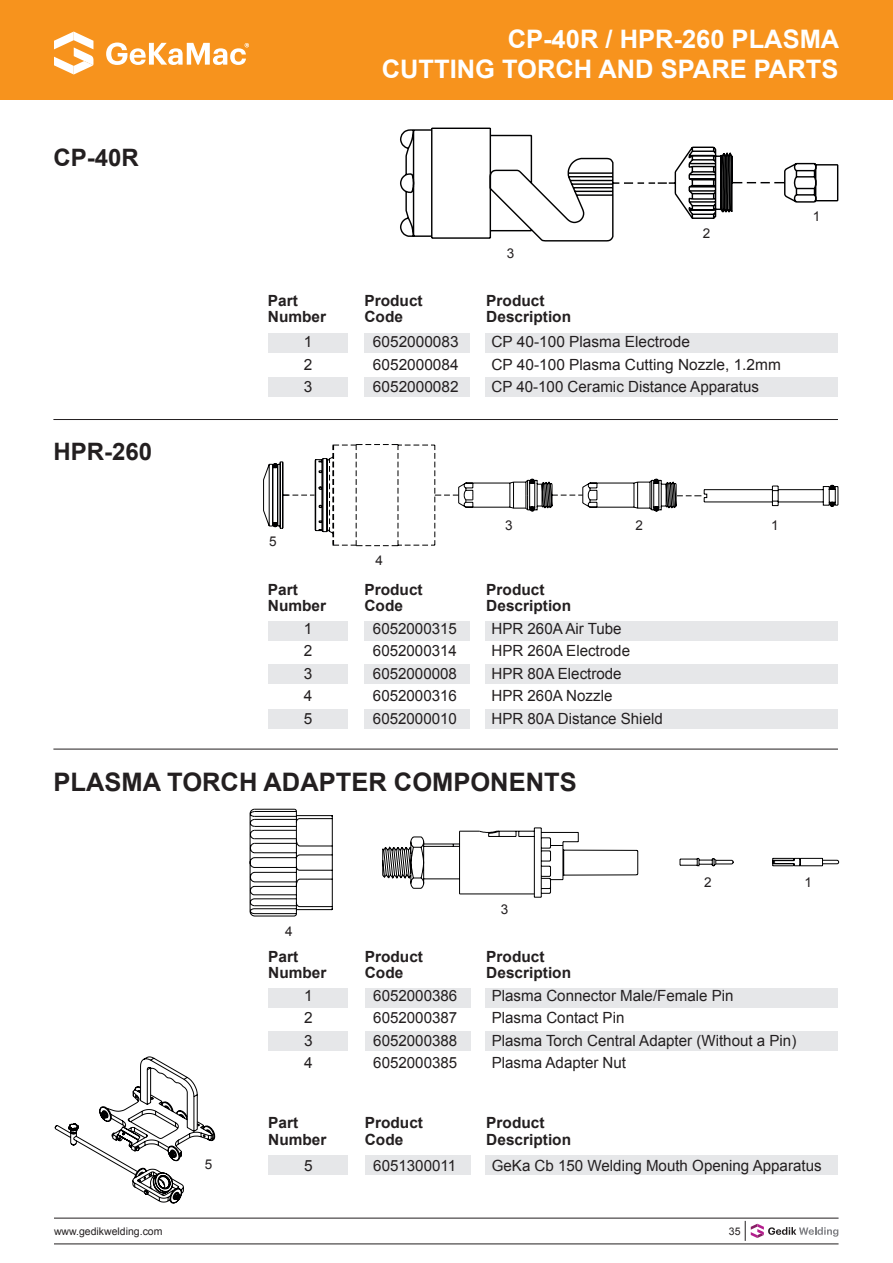
<style>
.page{position:relative;width:893px;height:1263px;background:#fff}
.page>*{position:absolute;margin:0;border:0;box-sizing:border-box;transform-origin:0 0}
.t1{font:700 25.5px/30px "Arial";color:#fff;text-align:right}
.t2{font:700 25.5px "Arial";color:#231f20}
.t3{font:700 24px "Arial";color:#231f20}
.t4{font:15.45px/22.5px "Arial";color:#231f20;text-align:justify}
.t5{font:700 15.45px/16.5px "Arial";color:#231f20}
.t6{font:13.5px "Arial";color:#231f20}
.t7{font:10.5px "Arial";color:#231f20}
</style>
<div class="page">
<hr style="left:54px;top:1218px;width:784px;height:1px;background:#231f20">
<hr style="left:54px;top:1244px;width:784px;height:1px;background:#231f20">
<svg style="left:745px;top:1221px;width:93px;height:20px"></svg>
<div style="left:0;top:0;width:893px;height:100px;background:#f7931d"></div>
<svg style="left:54px;top:32px;width:39px;height:43px"></svg>
<svg style="left:106px;top:43px;width:143px;height:22px"></svg>
<div style="left:364px;top:333px;width:106px;height:19px;background:#e6e7e9"></div>
<div style="left:365px;top:988px;width:105px;height:19px;background:#e6e7e9"></div>
<div style="left:365px;top:1156px;width:105px;height:19px;background:#e6e7e9"></div>
<div style="left:268px;top:333px;width:79px;height:19px;background:#e6e7e9"></div>
<div style="left:268px;top:988px;width:79px;height:19px;background:#e6e7e9"></div>
<div style="left:268px;top:1156px;width:79px;height:19px;background:#e6e7e9"></div>
<div style="left:364px;top:378px;width:106px;height:19px;background:#e6e7e9"></div>
<div style="left:365px;top:1031px;width:105px;height:19px;background:#e6e7e9"></div>
<div style="left:268px;top:378px;width:79px;height:19px;background:#e6e7e9"></div>
<div style="left:268px;top:1031px;width:79px;height:19px;background:#e6e7e9"></div>
<div style="left:485px;top:333px;width:353px;height:19px;background:#e6e7e9"></div>
<div style="left:486px;top:988px;width:352px;height:19px;background:#e6e7e9"></div>
<div style="left:486px;top:1156px;width:352px;height:19px;background:#e6e7e9"></div>
<div style="left:485px;top:378px;width:353px;height:19px;background:#e6e7e9"></div>
<div style="left:486px;top:1031px;width:352px;height:19px;background:#e6e7e9"></div>
<div style="left:364px;top:621px;width:106px;height:19px;background:#e6e7e9"></div>
<div style="left:268px;top:621px;width:79px;height:19px;background:#e6e7e9"></div>
<div style="left:364px;top:664px;width:106px;height:19px;background:#e6e7e9"></div>
<div style="left:364px;top:709px;width:106px;height:19px;background:#e6e7e9"></div>
<div style="left:268px;top:664px;width:79px;height:19px;background:#e6e7e9"></div>
<div style="left:268px;top:709px;width:79px;height:19px;background:#e6e7e9"></div>
<div style="left:485px;top:621px;width:353px;height:19px;background:#e6e7e9"></div>
<div style="left:485px;top:664px;width:353px;height:19px;background:#e6e7e9"></div>
<div style="left:485px;top:709px;width:353px;height:19px;background:#e6e7e9"></div>
<hr style="left:53px;top:419px;width:785px;height:1px;background:#231f20">
<hr style="left:53px;top:749px;width:785px;height:1px;background:#231f20">
<svg style="left:400px;top:127px;width:439px;height:115px"></svg>
<svg style="left:399px;top:444px;width:440px;height:102px"></svg>
<svg style="left:263px;top:444px;width:136px;height:102px"></svg>
<svg style="left:250px;top:809px;width:83px;height:107px"></svg>
<svg style="left:254px;top:809px;width:585px;height:97px"></svg>
<svg style="left:54px;top:1056px;width:161px;height:148px"></svg>
<h2 class="t3" style="left:53px;top:142px;width:87px">CP-40R</h2>
<h2 class="t3" style="left:53px;top:436px;width:100px">HPR-260</h2>
<h1 class="t1" style="left:382px;top:25px;width:459px">CP-40R / HPR-260 PLASMA<br>CUTTING TORCH AND SPARE PARTS</h1>
<p class="t5" style="left:268px;top:293px;width:60px">Part<br>Number</p>
<p class="t4" style="left:304px;top:331px;width:10px">1<br>2<br>3</p>
<p class="t5" style="left:364px;top:293px;width:60px">Product<br>Code</p>
<p class="t6" style="left:507px;top:245px;width:9px">3</p>
<p class="t5" style="left:486px;top:293px;width:86px">Product<br>Description</p>
<p class="t6" style="left:703px;top:224px;width:9px">2</p>
<p class="t4" style="left:373px;top:331px;width:87px">6052000083</p>
<p class="t4" style="left:491px;top:331px;width:200px">CP 40-100 Plasma Electrode</p>
<p class="t4" style="left:373px;top:353px;width:87px">6052000084</p>
<p class="t4" style="left:491px;top:353px;width:291px">CP 40-100 Plasma Cutting Nozzle, 1.2mm</p>
<p class="t4" style="left:373px;top:376px;width:87px">6052000082</p>
<p class="t4" style="left:491px;top:376px;width:269px">CP 40-100 Ceramic Distance Apparatus</p>
<p class="t6" style="left:813px;top:208px;width:9px">1</p>
<p class="t6" style="left:269px;top:533px;width:9px">5</p>
<p class="t6" style="left:376px;top:551px;width:9px">4</p>
<p class="t6" style="left:505px;top:517px;width:9px">3</p>
<p class="t6" style="left:635px;top:517px;width:9px">2</p>
<p class="t6" style="left:771px;top:517px;width:9px">1</p>
<p class="t5" style="left:268px;top:582px;width:60px">Part<br>Number</p>
<p class="t5" style="left:486px;top:582px;width:86px">Product<br>Description</p>
<p class="t5" style="left:364px;top:582px;width:60px">Product<br>Code</p>
<p class="t4" style="left:304px;top:617px;width:10px">1<br>2<br>3<br>4<br>5</p>
<p class="t4" style="left:373px;top:617px;width:86px">6052000315</p>
<p class="t4" style="left:491px;top:617px;width:132px">HPR 260A Air Tube</p>
<p class="t4" style="left:373px;top:640px;width:86px">6052000314</p>
<p class="t4" style="left:491px;top:640px;width:140px">HPR 260A Electrode</p>
<p class="t4" style="left:373px;top:662px;width:86px">6052000008</p>
<p class="t4" style="left:491px;top:662px;width:132px">HPR 80A Electrode</p>
<p class="t4" style="left:373px;top:685px;width:86px">6052000316</p>
<p class="t4" style="left:491px;top:685px;width:122px">HPR 260A Nozzle</p>
<p class="t4" style="left:373px;top:707px;width:86px">6052000010</p>
<p class="t4" style="left:491px;top:707px;width:173px">HPR 80A Distance Shield</p>
<h1 class="t2" style="left:53px;top:765px;width:525px">PLASMA TORCH ADAPTER COMPONENTS</h1>
<p class="t6" style="left:285px;top:922px;width:9px">4</p>
<p class="t5" style="left:268px;top:949px;width:60px">Part<br>Number</p>
<p class="t5" style="left:365px;top:949px;width:60px">Product<br>Code</p>
<p class="t6" style="left:501px;top:901px;width:9px">3</p>
<p class="t5" style="left:486px;top:949px;width:86px">Product<br>Description</p>
<p class="t6" style="left:704px;top:873px;width:9px">2</p>
<p class="t6" style="left:804px;top:873px;width:9px">1</p>
<p class="t6" style="left:205px;top:1155px;width:9px">5</p>
<p class="t4" style="left:304px;top:984px;width:10px">1<br>2<br>3<br>4</p>
<p class="t4" style="left:373px;top:984px;width:86px">6052000386</p>
<p class="t4" style="left:492px;top:984px;width:243px">Plasma Connector Male/Female Pin</p>
<p class="t4" style="left:373px;top:1007px;width:86px">6052000387</p>
<p class="t4" style="left:492px;top:1007px;width:134px">Plasma Contact Pin</p>
<p class="t4" style="left:373px;top:1029px;width:86px">6052000388</p>
<p class="t4" style="left:492px;top:1029px;width:306px">Plasma Torch Central Adapter (Without a Pin)</p>
<p class="t4" style="left:373px;top:1052px;width:86px">6052000385</p>
<p class="t4" style="left:492px;top:1052px;width:136px">Plasma Adapter Nut</p>
<p class="t5" style="left:268px;top:1115px;width:60px">Part<br>Number</p>
<p class="t5" style="left:365px;top:1115px;width:60px">Product<br>Code</p>
<p class="t5" style="left:486px;top:1115px;width:86px">Product<br>Description</p>
<p class="t4" style="left:304px;top:1154px;width:10px">5</p>
<p class="t4" style="left:373px;top:1154px;width:84px">6051300011</p>
<p class="t4" style="left:492px;top:1154px;width:331px">GeKa Cb 150 Welding Mouth Opening Apparatus</p>
<p class="t7" style="left:54px;top:1224px;width:110px">www.gedikwelding.com</p>
<p class="t7" style="left:729px;top:1224px;width:13px">35</p>
</div>
